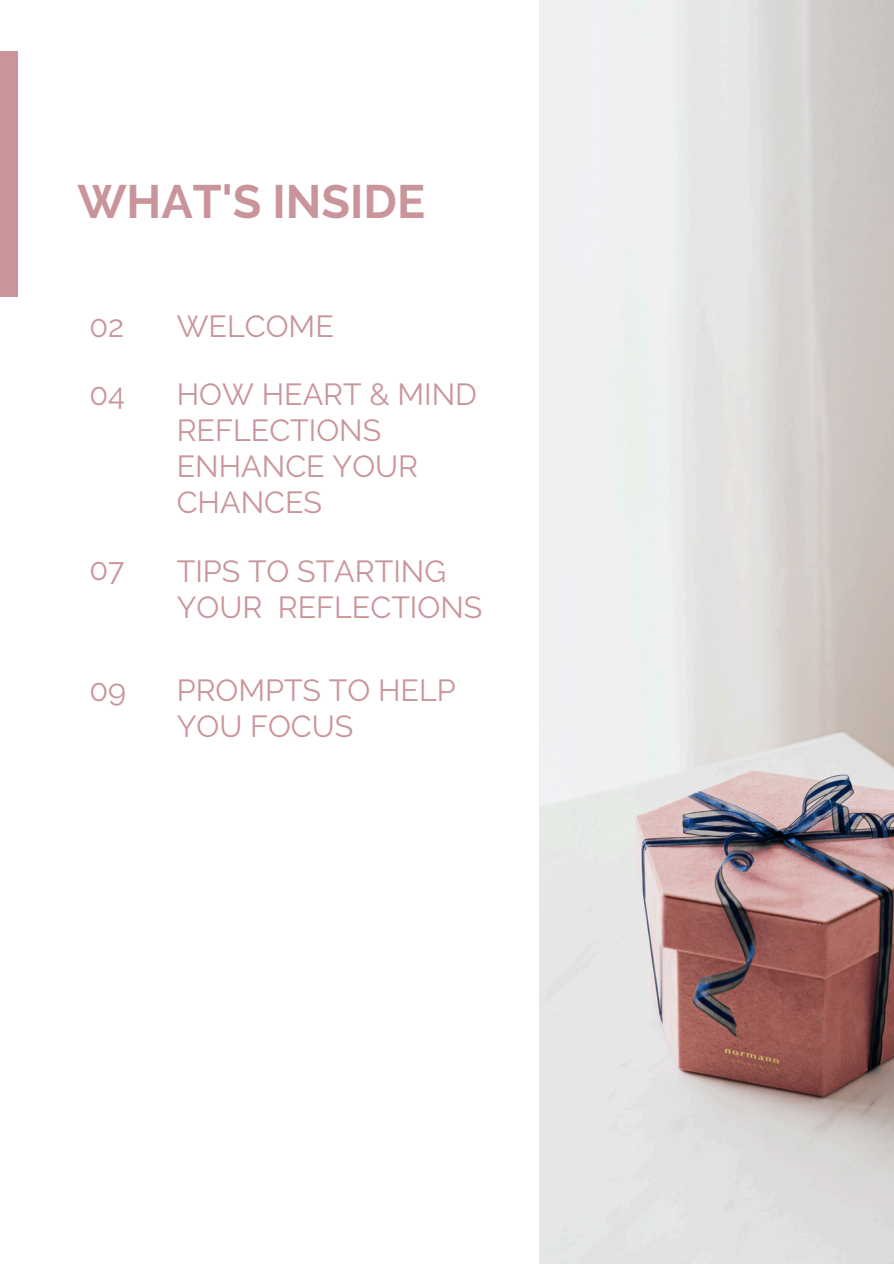
<style>
.page{position:relative;width:894px;height:1264px;background:#fff}
.page>*{position:absolute;margin:0;border:0;box-sizing:border-box;transform-origin:0 0}
.t1{font:700 46.65px "Raleway";color:#c9959a}
.t2{font:30.6px "Raleway";color:#c9959a}
.t3{font:30.45px/36.2px "Raleway";color:#c9959a}
</style>
<div class="page">
<div style="left:0;top:52px;width:18px;height:245px;background:#c9959a"></div>
<img style="left:540px;top:0;width:353px;height:1263px">
<h1 class="t1" style="left:77px;top:174px;width:349px">WHAT'S INSIDE</h1>
<p class="t2" style="left:89px;top:308px;width:36px">02</p>
<p class="t3" style="left:177px;top:308px;width:158px">WELCOME</p>
<p class="t2" style="left:89px;top:376px;width:37px">04</p>
<p class="t3" style="left:177px;top:376px;width:302px">HOW HEART &amp; MIND<br>REFLECTIONS<br>ENHANCE YOUR<br>CHANCES</p>
<p class="t2" style="left:89px;top:551px;width:37px">07</p>
<p class="t3" style="left:177px;top:553px;width:307px">TIPS TO STARTING<br>YOUR REFLECTIONS</p>
<p class="t2" style="left:89px;top:671px;width:38px">09</p>
<p class="t3" style="left:177px;top:672px;width:280px">PROMPTS TO HELP<br>YOU FOCUS</p>
</div>
